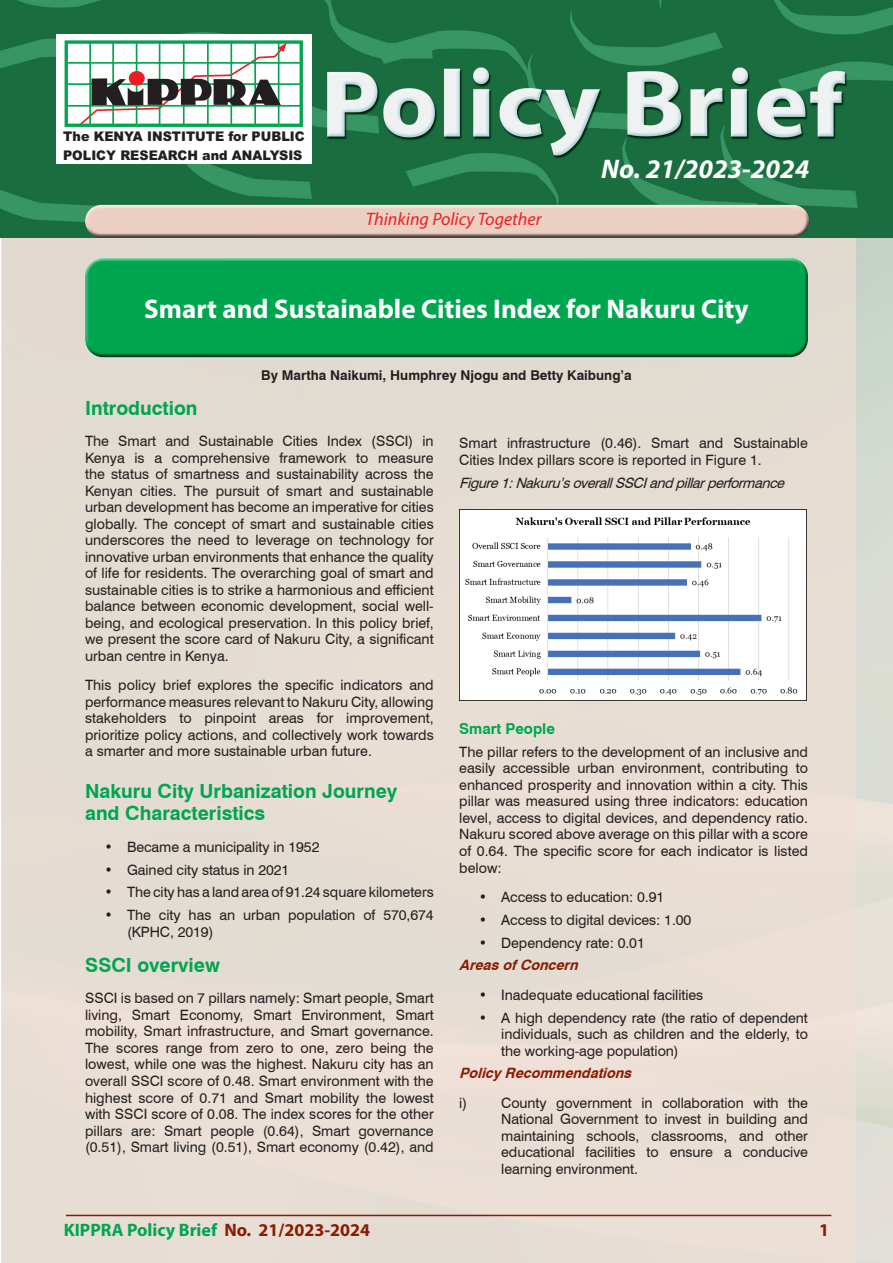
<style>
.page{position:relative;width:893px;height:1263px;background:#fff}
.page>*{position:absolute;margin:0;border:0;box-sizing:border-box;transform-origin:0 0}
.t1{font:700 27px "Myriad Pro";color:#fff}
.t2{font:italic 700 27px "Myriad Pro";color:#fff}
.t3{font:700 19.5px/22.5px "Swiss 721 BT";color:#00a54f}
.t4{font:700 18px "Myriad Pro";color:#00a54f}
.t5{font:italic 18px "Myriad Pro";color:#ee1d23}
.t6{font:700 18px "Myriad Pro";color:#891c02}
.t7{font:700 15px "Swiss 721 BT";color:#00a54f}
.t8{font:14.25px/16.5px "Swiss 721 BT";letter-spacing:-.005em;color:#231f20;text-align:justify}
.t9{font:italic 14.25px "Swiss 721 BT";color:#231f20}
.t10{font:italic 700 14.25px "Swiss 721 BT";color:#891c02}
.t11{font:700 13.5px "Swiss 721 BT";color:#231f20}
.t12{font:900 13.35px/18.9px "Arial";color:#231f20;scale:.96 1}
.s1{color:#891c02}
</style>
<div class="page">
<div style="left:2px;top:237px;width:855px;height:1026px;background:#e6ddd3"></div>
<img style="left:857px;top:237px;width:36px;height:1026px">
<hr style="left:66px;top:1215px;width:765px;height:1px;background:#891c02">
<img style="left:0;top:0;width:893px;height:237px">
<div style="left:82px;top:205px;width:728px;height:26px;background:#fff;opacity:.75"></div>
<div style="left:83px;top:210px;width:727px;height:29px;background:#231f20;opacity:.75"></div>
<div style="left:57px;top:34px;width:255px;height:130px;background:#fff"></div>
<div style="left:65px;top:40px;width:238px;height:87px;border:3px solid #00a54f"></div>
<hr style="left:66px;top:62px;width:234px;height:2px;background:#00a54f">
<hr style="left:66px;top:83px;width:234px;height:2px;background:#00a54f">
<hr style="left:66px;top:105px;width:234px;height:2px;background:#00a54f">
<hr style="left:89px;top:42px;width:2px;height:83px;background:#00a54f">
<hr style="left:112px;top:42px;width:2px;height:83px;background:#00a54f">
<hr style="left:136px;top:42px;width:1px;height:83px;background:#00a54f">
<hr style="left:159px;top:42px;width:1px;height:83px;background:#00a54f">
<hr style="left:183px;top:42px;width:2px;height:83px;background:#00a54f">
<hr style="left:207px;top:42px;width:2px;height:83px;background:#00a54f">
<hr style="left:230px;top:42px;width:2px;height:83px;background:#00a54f">
<hr style="left:254px;top:42px;width:2px;height:83px;background:#00a54f">
<hr style="left:278px;top:42px;width:1px;height:83px;background:#00a54f">
<svg style="left:78px;top:43px;width:209px;height:84px"></svg>
<div style="left:82px;top:254px;width:726px;height:96px;background:#fff;opacity:.75"></div>
<div style="left:84px;top:263px;width:724px;height:96px;background:#231f20;opacity:.75"></div>
<img style="left:460px;top:510px;width:347px;height:190px">
<p class="t12" style="left:63px;top:126px;width:253px">The KENYA INSTITUTE for PUBLIC<br>POLICY RESEARCH and ANALYSIS</p>
<p class="t5" style="left:366px;top:208px;width:177px">Thinking Policy Together</p>
<h1 class="t2" style="left:601px;top:152px;width:210px">No. 21/2023-2024</h1>
<h1 class="t1" style="left:144px;top:291px;width:606px">Smart and Sustainable Cities Index for Nakuru City</h1>
<p class="t11" style="left:261px;top:367px;width:372px">By Martha Naikumi, Humphrey Njogu and Betty Kaibung’a</p>
<h2 class="t3" style="left:85px;top:397px;width:114px">Introduction</h2>
<p class="t8" style="left:85px;top:433px;width:350px">The Smart and Sustainable Cities Index (SSCI) in Kenya is a comprehensive framework to measure the status of smartness and sustainability across the Kenyan cities. The pursuit of smart and sustainable urban development has become an imperative for cities globally. The concept of smart and sustainable cities underscores the need to leverage on technology for innovative urban environments that enhance the quality of life for residents. The overarching goal of smart and sustainable cities is to strike a harmonious and efficient balance between economic development, social well&shy;being, and ecological preservation. In this policy brief, we present the score card of Nakuru City, a significant urban centre in Kenya.</p>
<p class="t8" style="left:85px;top:677px;width:350px">This policy brief explores the specific indicators and performance measures relevant to Nakuru City, allowing stakeholders to pinpoint areas for improvement, prioritize policy actions, and collectively work towards a smarter and more sustainable urban future.</p>
<h2 class="t3" style="left:85px;top:779px;width:314px">Nakuru City Urbanization Journey and Characteristics</h2>
<p class="t8" style="left:105px;top:838px;width:216px">• Became a municipality in 1952</p>
<p class="t8" style="left:105px;top:861px;width:186px">• Gained city status in 2021</p>
<p class="t8" style="left:105px;top:884px;width:331px">• The city has a land area of 91.24 square kilometers</p>
<p class="t8" style="left:127px;top:907px;width:308px;text-indent:-23px">• The city has an urban population of 570,674 (KPHC, 2019)</p>
<h2 class="t3" style="left:85px;top:954px;width:136px">SSCI overview</h2>
<p class="t8" style="left:85px;top:990px;width:350px">SSCI is based on 7 pillars namely: Smart people, Smart living, Smart Economy, Smart Environment, Smart mobility, Smart infrastructure, and Smart governance.<br>The scores range from zero to one, zero being the lowest, while one was the highest. Nakuru city has an overall SSCI score of 0.48. Smart environment with the highest score of 0.71 and Smart mobility the lowest with SSCI score of 0.08. The index scores for the other pillars are: Smart people (0.64), Smart governance (0.51), Smart living (0.51), Smart economy (0.42), and</p>
<p class="t8" style="left:459px;top:435px;width:350px">Smart infrastructure (0.46). Smart and Sustainable<br>Cities Index pillars score is reported in Figure 1.</p>
<p class="t9" style="left:459px;top:474px;width:331px">Figure1:Nakuru’soverallSSCIandpillarperformance</p>
<p class="t7" style="left:459px;top:720px;width:97px">Smart People</p>
<p class="t8" style="left:459px;top:743px;width:350px">The pillar refers to the development of an inclusive and easily accessible urban environment, contributing to enhanced prosperity and innovation within a city. This pillar was measured using three indicators: education level, access to digital devices, and dependency ratio.<br>Nakuru scored above average on this pillar with a score of 0.64. The specific score for each indicator is listed below:</p>
<p class="t8" style="left:479px;top:888px;width:187px">• Access to education: 0.91</p>
<p class="t8" style="left:479px;top:911px;width:214px">• Access to digital devices: 1.00</p>
<p class="t8" style="left:479px;top:934px;width:168px">• Dependency rate: 0.01</p>
<p class="t10" style="left:459px;top:957px;width:124px">AreasofConcern</p>
<p class="t8" style="left:479px;top:986px;width:226px">• Inadequate educational facilities</p>
<p class="t8" style="left:501px;top:1009px;width:308px;text-indent:-23px">• A high dependency rate (the ratio of dependent individuals, such as children and the elderly, to the working-age population)</p>
<p class="t10" style="left:459px;top:1065px;width:178px">PolicyRecommendations</p>
<p class="t8" style="left:501px;top:1094px;width:308px;text-indent:-42px">i) County government in collaboration with the National Government to invest in building and maintaining schools, classrooms, and other educational facilities to ensure a conducive learning environment.</p>
<p class="t4" style="left:64px;top:1218px;width:308px">KIPPRA Policy Brief <span class="s1">No. 21/2023-2024</span></p>
<p class="t6" style="left:819px;top:1218px;width:11px">1</p>
</div>
